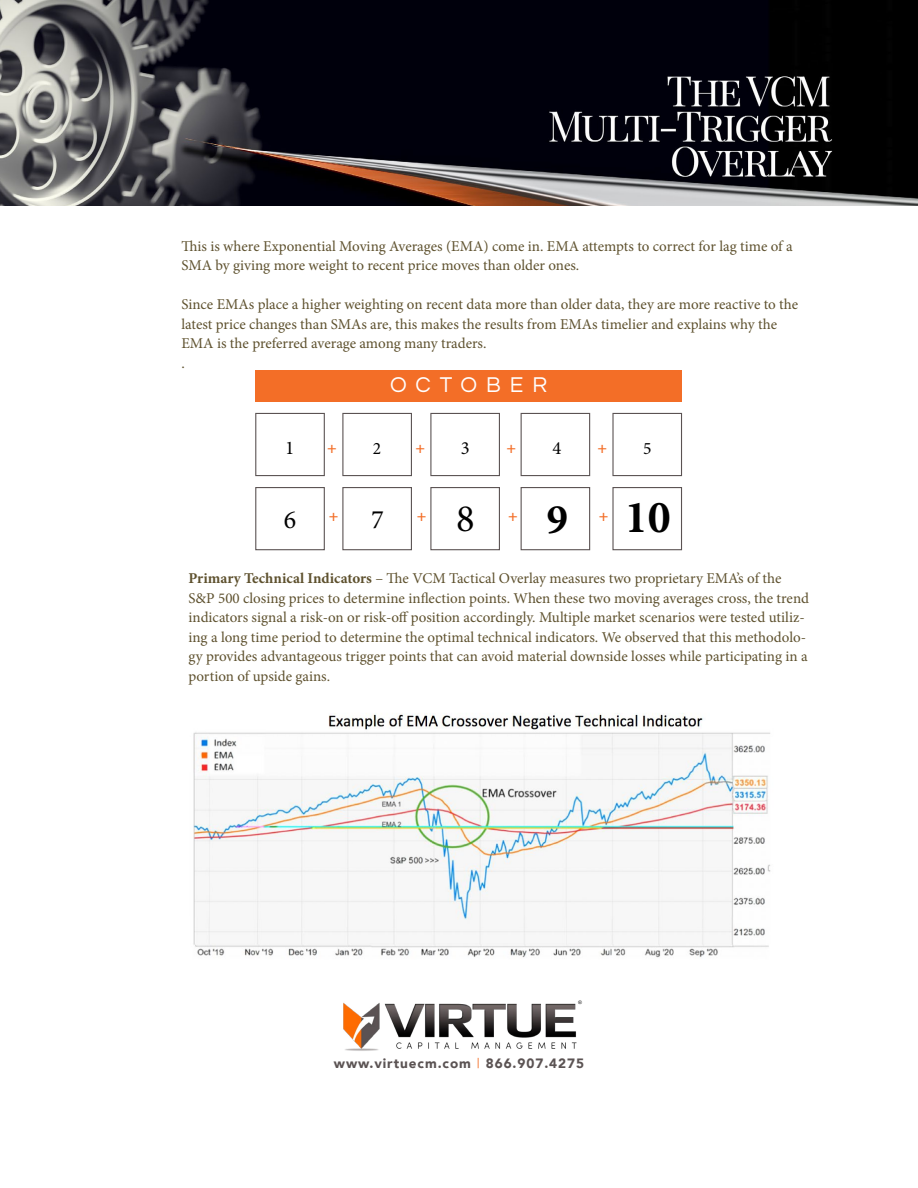
<style>
.page{position:relative;width:918px;height:1188px;background:#fff}
.page>*{position:absolute;margin:0;border:0;box-sizing:border-box;transform-origin:0 0}
.t1{font:700 46.05px "Minion Pro";color:#000}
.t2{font:38.85px "Minion Pro";color:#000}
.t3{font:26.55px "Minion Pro";color:#000}
.t4{font:25.95px "Minion Pro";color:#000}
.t5{font:22.2px "Questrial";letter-spacing:.4em;color:#fff}
.t6{font:19.35px "Minion Pro";color:#000}
.t7{font:18.6px "Minion Pro";color:#000}
.t8{font:17.4px "Minion Pro";color:#000}
.t9{font:700 16.65px "Minion Pro";color:#f36e27}
.t10{font:15px/19.5px "Minion Pro";color:#5e512e}
.t11{font:900 13.5px "Avenir";letter-spacing:.07em;color:#5b5353}
.s1{font-size:42.3px}
.s2{font-weight:700}
.s3{font-weight:400;color:#f36e27}
</style>
<div class="page">
<img style="left:0;top:0;width:918px;height:206px">
<div style="left:255px;top:370px;width:427px;height:32px;background:#f36e27"></div>
<div style="left:255px;top:413px;width:70px;height:63px;border:1px solid #5b5353"></div>
<div style="left:342px;top:413px;width:70px;height:63px;border:1px solid #5b5353"></div>
<div style="left:430px;top:413px;width:70px;height:63px;border:1px solid #5b5353"></div>
<div style="left:521px;top:413px;width:69px;height:63px;border:1px solid #5b5353"></div>
<div style="left:612px;top:413px;width:70px;height:63px;border:1px solid #5b5353"></div>
<div style="left:255px;top:487px;width:70px;height:63px;border:1px solid #5b5353"></div>
<div style="left:342px;top:487px;width:70px;height:63px;border:1px solid #5b5353"></div>
<div style="left:430px;top:487px;width:70px;height:63px;border:1px solid #5b5353"></div>
<div style="left:521px;top:487px;width:69px;height:63px;border:1px solid #5b5353"></div>
<div style="left:612px;top:487px;width:70px;height:63px;border:1px solid #5b5353"></div>
<img style="left:193px;top:713px;width:578px;height:245px">
<img style="left:343px;top:1000px;width:239px;height:51px">
<p class="t10" style="left:181px;top:236px;width:613px">This is where Exponential Moving Averages (EMA) come in. EMA attempts to correct for lag time of a<br>SMA by giving more weight to recent price moves than older ones.</p>
<p class="t10" style="left:181px;top:295px;width:618px">Since EMAs place a higher weighting on recent data more than older data, they are more reactive to the latest price changes than SMAs are, this makes the results from EMAs timelier and explains why the EMA is the preferred average among many traders.<br>.</p>
<h3 class="t5" style="left:390px;top:374px;width:159px">OCTOBER</h3>
<p class="t6" style="left:285px;top:435px;width:11px">1</p>
<p class="t8" style="left:373px;top:436px;width:10px">2</p>
<p class="t7" style="left:461px;top:435px;width:10px">3</p>
<p class="t7" style="left:553px;top:435px;width:10px">4</p>
<p class="t8" style="left:643px;top:436px;width:10px">5</p>
<p class="t9" style="left:327px;top:436px;width:11px">+</p>
<p class="t9" style="left:415px;top:436px;width:11px">+</p>
<p class="t9" style="left:507px;top:436px;width:11px">+</p>
<p class="t9" style="left:597px;top:436px;width:11px">+</p>
<h3 class="t4" style="left:284px;top:502px;width:14px">6</h3>
<h3 class="t3" style="left:371px;top:502px;width:14px">7</h3>
<h2 class="t2" style="left:456px;top:493px;width:20px">8</h2>
<h1 class="t1" style="left:547px;top:485px;width:125px"><span class="s1">9</span> 10</h1>
<p class="t9" style="left:329px;top:504px;width:11px">+</p>
<p class="t9" style="left:417px;top:504px;width:11px">+</p>
<p class="t9" style="left:508px;top:504px;width:11px">+</p>
<p class="t9" style="left:599px;top:504px;width:11px">+</p>
<p class="t10" style="left:189px;top:569px;width:622px"><span class="s2">Primary Technical Indicators</span> – The VCM Tactical Overlay measures two proprietary EMA’s of the S&amp;P 500 closing prices to determine inflection points. When these two moving averages cross, the trend indicators signal a risk-on or risk-off position accordingly. Multiple market scenarios were tested utiliz&shy;ing a long time period to determine the optimal technical indicators. We observed that this methodolo&shy;gy provides advantageous trigger points that can avoid material downside losses while participating in a portion of upside gains.</p>
<p class="t11" style="left:334px;top:1052px;width:252px">www.virtuecm.com <span class="s3">|</span> 866.907.4275</p>
</div>
